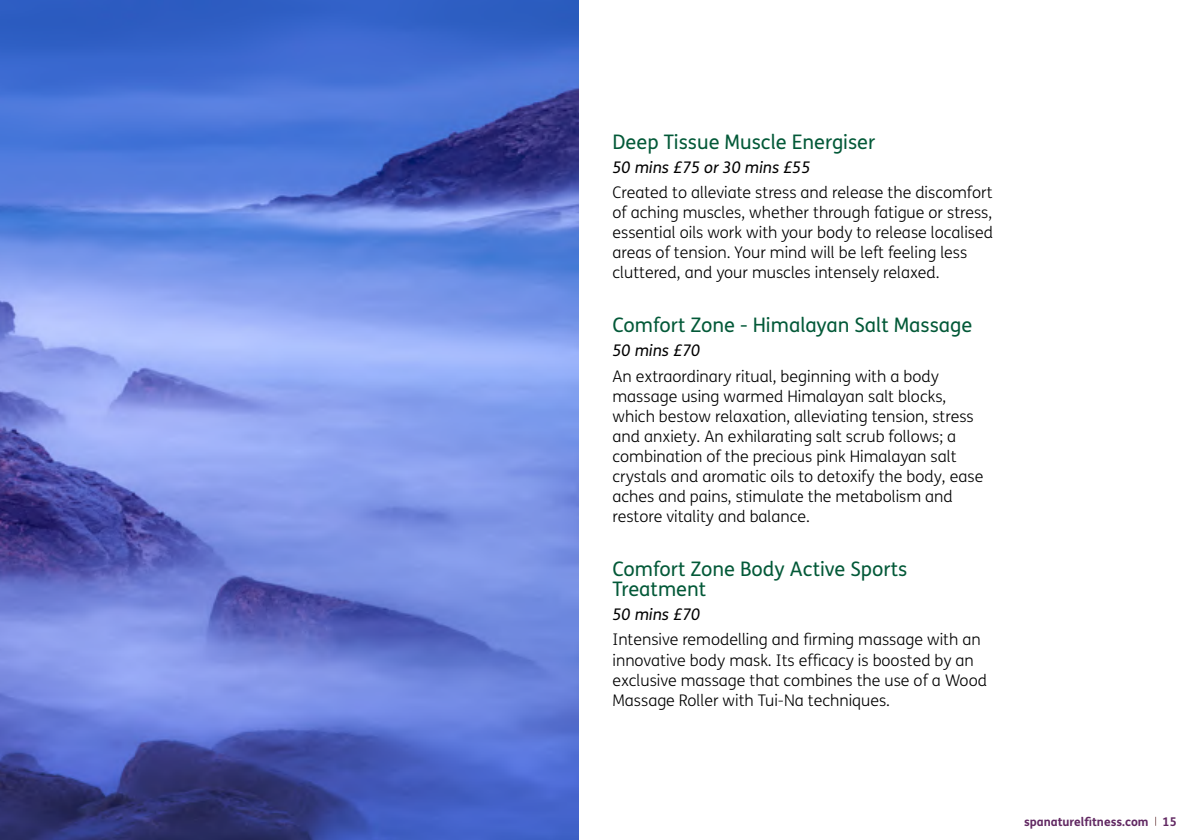
<style>
.page{position:relative;width:1191px;height:840px;background:#fff}
.page>*{position:absolute;margin:0;border:0;box-sizing:border-box;transform-origin:0 0}
.t1{font:20px/20px "FS Me";color:#035938}
.t2{font:300 16px/20px "FS Me";color:#000}
.t3{font:italic 16px "FS Me";color:#000}
.t4{font:700 12px "FS Me";color:#612862}
</style>
<div class="page">
<img style="left:0;top:0;width:578px;height:839px">
<p class="t1" style="left:612px;top:131px;width:264px">Deep Tissue Muscle Energiser</p>
<p class="t3" style="left:612px;top:156px;width:199px">50 mins £75 or 30 mins £55</p>
<p class="t2" style="left:612px;top:182px;width:382px">Created to alleviate stress and release the discomfort of aching muscles, whether through fatigue or stress, essential oils work with your body to release localised areas of tension. Your mind will be left feeling less cluttered, and your muscles intensely relaxed.</p>
<p class="t1" style="left:612px;top:315px;width:361px">Comfort Zone - Himalayan Salt Massage</p>
<p class="t3" style="left:612px;top:339px;width:89px">50 mins £70</p>
<p class="t2" style="left:612px;top:365px;width:372px">An extraordinary ritual, beginning with a body massage using warmed Himalayan salt blocks, which bestow relaxation, alleviating tension, stress and anxiety. An exhilarating salt scrub follows; a combination of the precious pink Himalayan salt crystals and aromatic oils to detoxify the body, ease aches and pains, stimulate the metabolism and restore vitality and balance.</p>
<p class="t1" style="left:612px;top:558px;width:296px">Comfort Zone Body Active Sports<br>Treatment</p>
<p class="t3" style="left:612px;top:602px;width:89px">50 mins £70</p>
<p class="t2" style="left:612px;top:629px;width:376px">Intensive remodelling and firming massage with an innovative body mask. Its efficacy is boosted by an exclusive massage that combines the use of a Wood Massage Roller with Tui-Na techniques.</p>
<p class="t4" style="left:1024px;top:811px;width:154px">spanaturelfitness.com 15</p>
</div>
